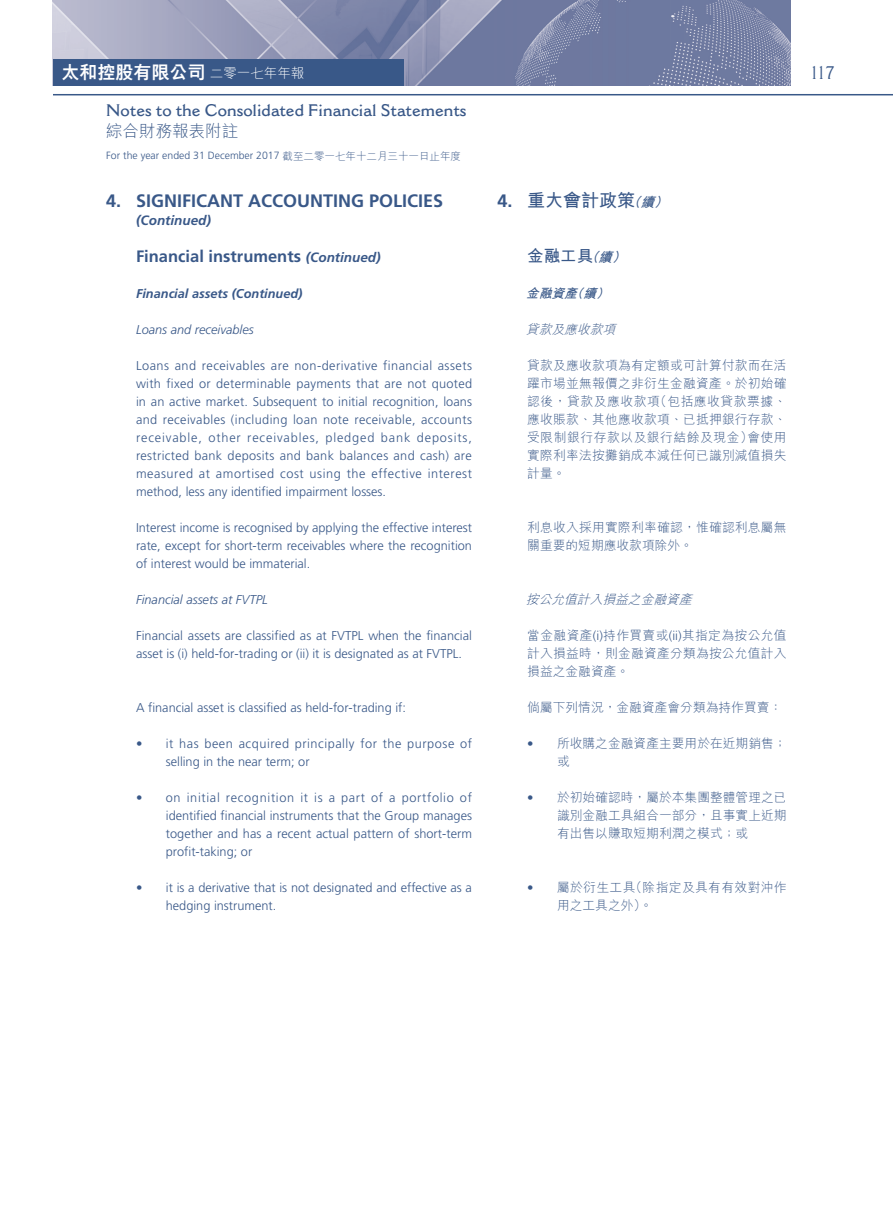
<style>
.page{position:relative;width:893px;height:1212px;background:#fff}
.page>*{position:absolute;margin:0;border:0;box-sizing:border-box;transform-origin:0 0}
.t1{font:700 18px "Frutiger LT Std";color:#395888}
.t2{font:800 18px "M Hei HK";color:#fff}
.t3{font:700 18px "M Hei HK";color:#395888}
.t4{font:18px "Cantoria MT Std";color:#395888}
.t5{font:600 16.5px "Cantoria MT Std";color:#395888}
.t6{font:700 16.5px "Frutiger LT Std";color:#395888}
.t7{font:300 16.5px "M Hei HK";color:#395888}
.t8{font:700 16.5px "M Hei HK";color:#395888}
.t9{font:italic 700 13.5px "Frutiger LT Std";color:#395888}
.t10{font:300 12.75px/18px "Frutiger LT Std";color:#395888;text-align:justify}
.t11{font:300 12.75px/18px "M Hei HK";letter-spacing:.02em;color:#395888;text-align:justify}
.t12{font:300 12.75px/18px "Frutiger LT Std";letter-spacing:.04em;color:#395888}
.t13{font:italic 300 12.75px "Frutiger LT Std";color:#395888}
.t14{font:300 12.75px/18px "M Hei HK";color:#395888}
.t15{font:italic 700 12.75px "Frutiger LT Std";color:#395888}
.t16{font:italic 300 12.75px "M Hei HK";color:#395888}
.t17{font:italic 700 12.75px "M Hei HK";color:#395888}
.t18{font:300 10.5px "Frutiger LT Std";color:#395888}
.s1{font-weight:300;font-size:13.5px}
.s2{font-family:"M Hei HK"}
.s3{font-style:italic;font-size:13.5px}
.s4{font-family:"Frutiger LT Std"}
</style>
<div class="page">
<hr style="left:53px;top:94px;width:840px;height:1px;background:#395888">
<img style="left:53px;top:0;width:737px;height:86px">
<div style="left:53px;top:59px;width:351px;height:27px;background:#395888"></div>
<h1 class="t2" style="left:61px;top:63px;width:244px">太和控股有限公司<span class="s1">二零一七年年報</span></h1>
<h1 class="t4" style="left:811px;top:61px;width:26px">117</h1>
<p class="t5" style="left:106px;top:100px;width:362px">Notes to the Consolidated Financial Statements</p>
<p class="t7" style="left:106px;top:122px;width:133px">綜合財務報表附註</p>
<p class="t18" style="left:106px;top:149px;width:356px">For the year ended 31 December 2017 <span class="s2">截至二零一七年十二月三十一日止年度</span></p>
<h1 class="t1" style="left:106px;top:191px;width:338px">4. SIGNIFICANT ACCOUNTING POLICIES</h1>
<p class="t9" style="left:136px;top:213px;width:76px">(Continued)</p>
<p class="t6" style="left:136px;top:246px;width:246px">Financial instruments <span class="s3">(Continued)</span></p>
<p class="t15" style="left:136px;top:286px;width:168px">Financial assets (Continued)</p>
<p class="t13" style="left:136px;top:322px;width:119px">Loans and receivables</p>
<p class="t10" style="left:136px;top:357px;width:338px">Loans and receivables are non-derivative financial assets with fixed or determinable payments that are not quoted in an active market. Subsequent to initial recognition, loans and receivables (including loan note receivable, accounts receivable, other receivables, pledged bank deposits, restricted bank deposits and bank balances and cash) are measured at amortised cost using the effective interest method, less any identified impairment losses.</p>
<p class="t10" style="left:136px;top:519px;width:338px">Interest income is recognised by applying the effective interest rate, except for short-term receivables where the recognition of interest would be immaterial.</p>
<p class="t13" style="left:136px;top:592px;width:133px">Financial assets at FVTPL</p>
<p class="t10" style="left:136px;top:627px;width:337px">Financial assets are classified as at FVTPL when the financial asset is (i) held-for-trading or (ii) it is designated as at FVTPL.</p>
<h1 class="t3" style="left:497px;top:188px;width:176px"><span class="s4">4.</span> 重大會計政策<span class="s3">（續）</span></h1>
<p class="t8" style="left:527px;top:244px;width:104px">金融工具<span class="s3">（續）</span></p>
<p class="t17" style="left:526px;top:284px;width:89px">金融資產（續）</p>
<p class="t16" style="left:526px;top:323px;width:94px">貸款及應收款項</p>
<p class="t11" style="left:527px;top:356px;width:261px">貸款及應收款項為有定額或可計算付款而在活躍市場並無報價之非衍生金融資產。於初始確認後，貸款及應收款項（包括應收貸款票據、應收賬款、其他應收款項、已抵押銀行存款、受限制銀行存款以及銀行結餘及現金）會使用實際利率法按攤銷成本減任何已識別減值損失計量。</p>
<p class="t11" style="left:527px;top:518px;width:261px">利息收入採用實際利率確認，惟確認利息屬無關重要的短期應收款項除外。</p>
<p class="t16" style="left:526px;top:593px;width:171px">按公允值計入損益之金融資產</p>
<p class="t11" style="left:527px;top:626px;width:261px">當金融資產<span class="s4">(i)</span>持作買賣或<span class="s4">(ii)</span>其指定為按公允值計入損益時，則金融資產分類為按公允值計入損益之金融資產。</p>
<p class="t14" style="left:527px;top:698px;width:256px">倘屬下列情況，金融資產會分類為持作買賣：</p>
<p class="t14" style="left:557px;top:734px;width:231px;text-indent:-30px"><span class="s4">•</span> 所收購之金融資產主要用於在近期銷售；或</p>
<p class="t11" style="left:557px;top:788px;width:231px;text-indent:-30px"><span class="s4">•</span> 於初始確認時，屬於本集團整體管理之已識別金融工具組合一部分，且事實上近期有出售以賺取短期利潤之模式；或</p>
<p class="t10" style="left:136px;top:699px;width:271px">A financial asset is classified as held-for-trading if:</p>
<p class="t12" style="left:166px;top:735px;width:308px;text-indent:-30px">• it has been acquired principally for the purpose of selling in the near term; or</p>
<p class="t10" style="left:166px;top:789px;width:308px;text-indent:-30px">• on initial recognition it is a part of a portfolio of identified financial instruments that the Group manages together and has a recent actual pattern of short-term profit-taking; or</p>
<p class="t10" style="left:166px;top:879px;width:308px;text-indent:-30px">• it is a derivative that is not designated and effective as a hedging instrument.</p>
<p class="t11" style="left:557px;top:878px;width:231px;text-indent:-30px"><span class="s4">•</span> 屬於衍生工具（除指定及具有有效對沖作用之工具之外）。</p>
</div>
